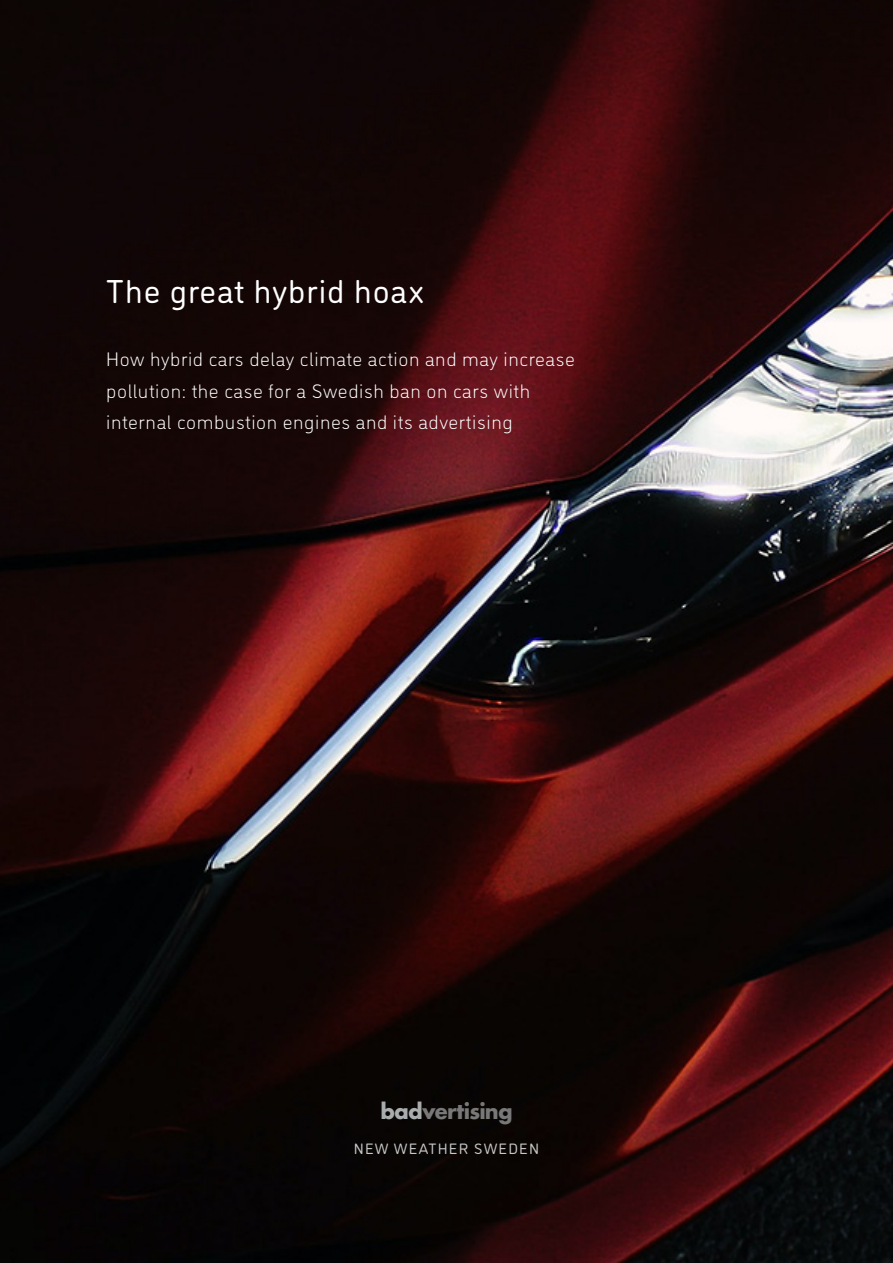
<style>
.page{position:relative;width:893px;height:1263px;background:#fff}
.page>*{position:absolute;margin:0;border:0;box-sizing:border-box;transform-origin:0 0}
.t1{font:33px "DI Nosaur";letter-spacing:.03em;color:#fff}
.t2{font:700 21px "Futura";letter-spacing:-.04em;color:#787878}
.t3{font:300 19.5px/31.5px "DI Nosaur";letter-spacing:.03em;color:#fff}
.t4{font:15px "DI Nosaur";letter-spacing:.08em;color:#c8c8c8}
.s1{color:#aaadad}
</style>
<div class="page">
<img style="left:0;top:0;width:893px;height:1263px">
<p class="t1" style="left:106px;top:268px;width:319px">The great hybrid hoax</p>
<p class="t3" style="left:106px;top:342px;width:470px">How hybrid cars delay climate action and may increase pollution: the case for a Swedish ban on cars with internal combustion engines and its advertising</p>
<p class="t2" style="left:380px;top:1096px;width:134px"><span class="s1">bad</span>vertising</p>
<p class="t4" style="left:354px;top:1138px;width:187px">NEW WEATHER SWEDEN</p>
</div>
